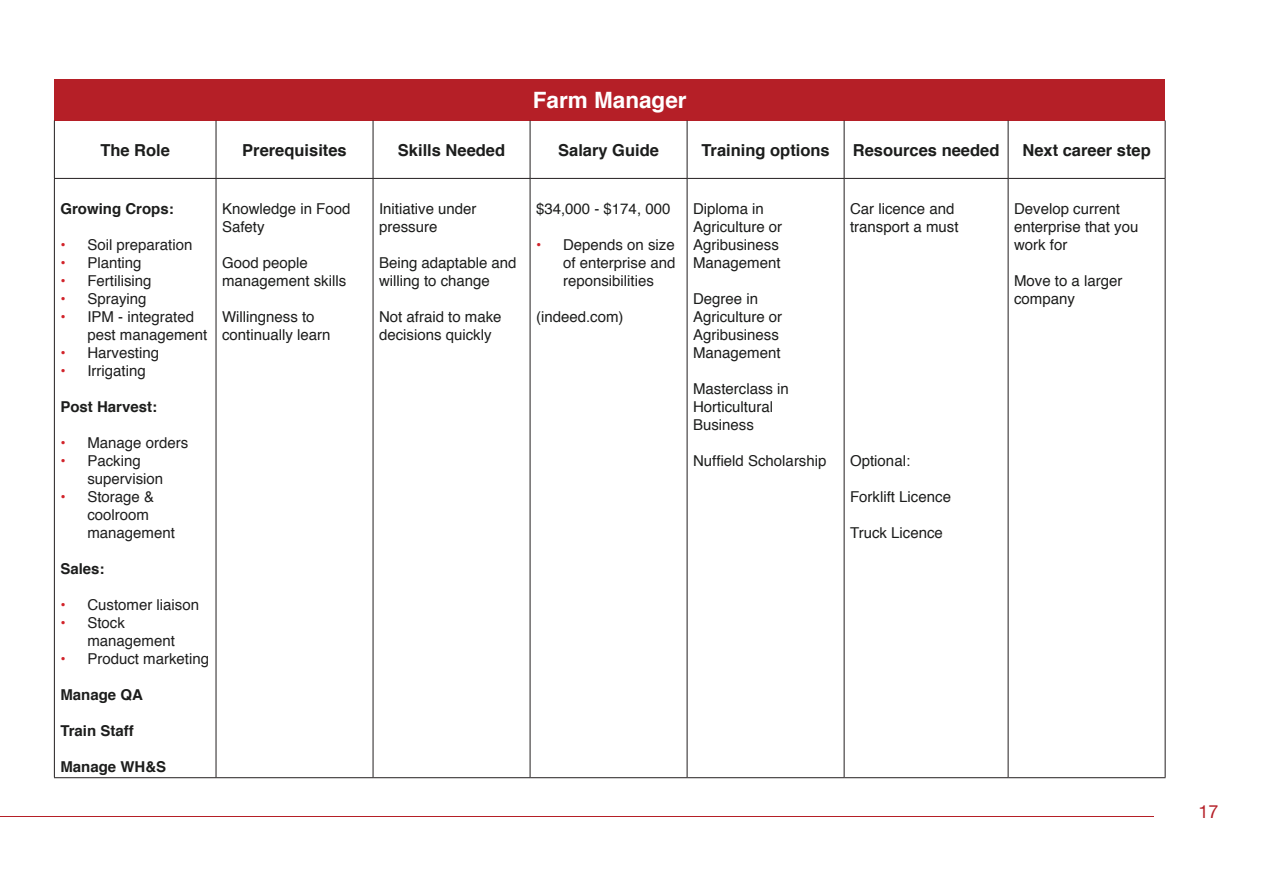
<style>
.page{position:relative;width:1263px;height:893px;background:#fff}
.page>*{position:absolute;margin:0;border:0;box-sizing:border-box;transform-origin:0 0}
.t1{font:700 22.5px "Helvetica";color:#fff}
.t2{font:18px "Helvetica Neue";color:#b51f27}
.t3{font:700 16.5px "Helvetica";color:#1c1d1c}
.t4{font:15px/18px "Helvetica";color:#1c1d1c}
.t5{font:15px/18px "Helvetica";color:#1e1e1e}
.t6{font:700 15px "Helvetica";color:#1c1d1c}
.s1{color:#d1232a}
</style>
<div class="page">
<div style="left:54px;top:79px;width:1111px;height:42px;background:#b51f27"></div>
<hr style="left:54px;top:121px;width:1px;height:57px;background:#231f20">
<hr style="left:216px;top:121px;width:1px;height:57px;background:#231f20">
<hr style="left:373px;top:121px;width:1px;height:57px;background:#231f20">
<hr style="left:530px;top:121px;width:1px;height:57px;background:#231f20">
<hr style="left:687px;top:121px;width:1px;height:57px;background:#231f20">
<hr style="left:844px;top:121px;width:1px;height:57px;background:#231f20">
<hr style="left:1008px;top:121px;width:1px;height:57px;background:#231f20">
<hr style="left:1165px;top:121px;width:1px;height:57px;background:#231f20">
<hr style="left:54px;top:178px;width:162px;height:1px;background:#231f20">
<hr style="left:54px;top:179px;width:1px;height:598px;background:#231f20">
<hr style="left:216px;top:178px;width:157px;height:1px;background:#231f20">
<hr style="left:216px;top:179px;width:1px;height:598px;background:#231f20">
<hr style="left:373px;top:178px;width:157px;height:1px;background:#231f20">
<hr style="left:373px;top:179px;width:1px;height:598px;background:#231f20">
<hr style="left:530px;top:178px;width:157px;height:1px;background:#231f20">
<hr style="left:530px;top:179px;width:1px;height:598px;background:#231f20">
<hr style="left:687px;top:178px;width:157px;height:1px;background:#231f20">
<hr style="left:687px;top:179px;width:1px;height:598px;background:#231f20">
<hr style="left:844px;top:178px;width:164px;height:1px;background:#231f20">
<hr style="left:844px;top:179px;width:1px;height:598px;background:#231f20">
<hr style="left:1008px;top:178px;width:157px;height:1px;background:#231f20">
<hr style="left:1008px;top:179px;width:1px;height:598px;background:#231f20">
<hr style="left:1165px;top:179px;width:1px;height:598px;background:#231f20">
<hr style="left:54px;top:777px;width:162px;height:1px;background:#231f20">
<hr style="left:216px;top:777px;width:157px;height:1px;background:#231f20">
<hr style="left:373px;top:777px;width:157px;height:1px;background:#231f20">
<hr style="left:530px;top:777px;width:157px;height:1px;background:#231f20">
<hr style="left:687px;top:777px;width:157px;height:1px;background:#231f20">
<hr style="left:844px;top:777px;width:164px;height:1px;background:#231f20">
<hr style="left:1008px;top:777px;width:157px;height:1px;background:#231f20">
<h1 class="t1" style="left:533px;top:91px;width:155px">Farm Manager</h1>
<p class="t3" style="left:100px;top:143px;width:71px">The Role</p>
<p class="t3" style="left:242px;top:143px;width:106px">Prerequisites</p>
<p class="t3" style="left:398px;top:143px;width:109px">Skills Needed</p>
<p class="t3" style="left:558px;top:143px;width:102px">Salary Guide</p>
<p class="t3" style="left:701px;top:143px;width:130px">Training options</p>
<p class="t3" style="left:853px;top:143px;width:148px">Resources needed</p>
<p class="t3" style="left:1022px;top:143px;width:130px">Next career step</p>
<p class="t6" style="left:60px;top:202px;width:115px">Growing Crops:</p>
<p class="t5" style="left:60px;top:237px;width:134px"><span class="s1">•</span> Soil preparation</p>
<p class="t5" style="left:60px;top:255px;width:83px"><span class="s1">•</span> Planting</p>
<p class="t5" style="left:60px;top:273px;width:93px"><span class="s1">•</span> Fertilising</p>
<p class="t5" style="left:60px;top:291px;width:88px"><span class="s1">•</span> Spraying</p>
<p class="t5" style="left:87px;top:309px;width:122px;text-indent:-27px"><span class="s1">•</span> IPM - integrated pest management</p>
<p class="t5" style="left:60px;top:345px;width:100px"><span class="s1">•</span> Harvesting</p>
<p class="t5" style="left:60px;top:363px;width:87px"><span class="s1">•</span> Irrigating</p>
<p class="t6" style="left:60px;top:400px;width:98px">Post Harvest:</p>
<p class="t5" style="left:60px;top:435px;width:129px"><span class="s1">•</span> Manage orders</p>
<p class="t5" style="left:87px;top:453px;width:77px;text-indent:-27px"><span class="s1">•</span> Packing supervision</p>
<p class="t5" style="left:87px;top:489px;width:89px;text-indent:-27px"><span class="s1">•</span> Storage &amp; coolroom management</p>
<p class="t6" style="left:60px;top:562px;width:46px">Sales:</p>
<p class="t5" style="left:60px;top:597px;width:140px"><span class="s1">•</span> Customer liaison</p>
<p class="t5" style="left:87px;top:615px;width:89px;text-indent:-27px"><span class="s1">•</span> Stock management</p>
<p class="t5" style="left:60px;top:651px;width:150px"><span class="s1">•</span> Product marketing</p>
<p class="t6" style="left:60px;top:688px;width:84px">Manage QA</p>
<p class="t6" style="left:60px;top:724px;width:75px">Train Staff</p>
<p class="t6" style="left:60px;top:760px;width:107px">Manage WH&amp;S</p>
<p class="t4" style="left:222px;top:201px;width:130px">Knowledge in Food<br>Safety</p>
<p class="t4" style="left:222px;top:255px;width:126px">Good people management skills</p>
<p class="t4" style="left:222px;top:309px;width:110px">Willingness to continually learn</p>
<p class="t4" style="left:379px;top:201px;width:99px">Initiative under pressure</p>
<p class="t4" style="left:379px;top:255px;width:139px">Being adaptable and willing to change</p>
<p class="t4" style="left:379px;top:309px;width:124px">Not afraid to make decisions quickly</p>
<p class="t4" style="left:536px;top:201px;width:136px">$34,000 - $174, 000</p>
<p class="t5" style="left:563px;top:237px;width:114px;text-align:justify;text-indent:-27px"><span class="s1">•</span> Depends on size of enterprise and reponsibilities</p>
<p class="t4" style="left:536px;top:309px;width:89px">(indeed.com)</p>
<p class="t4" style="left:693px;top:201px;width:91px">Diploma in<br>Agriculture or<br>Agribusiness<br>Management</p>
<p class="t4" style="left:693px;top:291px;width:91px">Degree in<br>Agriculture or<br>Agribusiness<br>Management</p>
<p class="t4" style="left:693px;top:381px;width:97px">Masterclass in<br>Horticultural<br>Business</p>
<p class="t4" style="left:693px;top:453px;width:135px">Nuffield Scholarship</p>
<p class="t4" style="left:850px;top:201px;width:110px">Car licence and transport a must</p>
<p class="t4" style="left:850px;top:453px;width:62px">Optional:</p>
<p class="t4" style="left:850px;top:489px;width:102px">Forklift Licence</p>
<p class="t4" style="left:850px;top:525px;width:94px">Truck Licence</p>
<p class="t4" style="left:1014px;top:201px;width:126px">Develop current enterprise that you work for</p>
<p class="t4" style="left:1014px;top:273px;width:110px">Move to a larger company</p>
<p class="t2" style="left:1198px;top:801px;width:22px">17</p>
</div>
